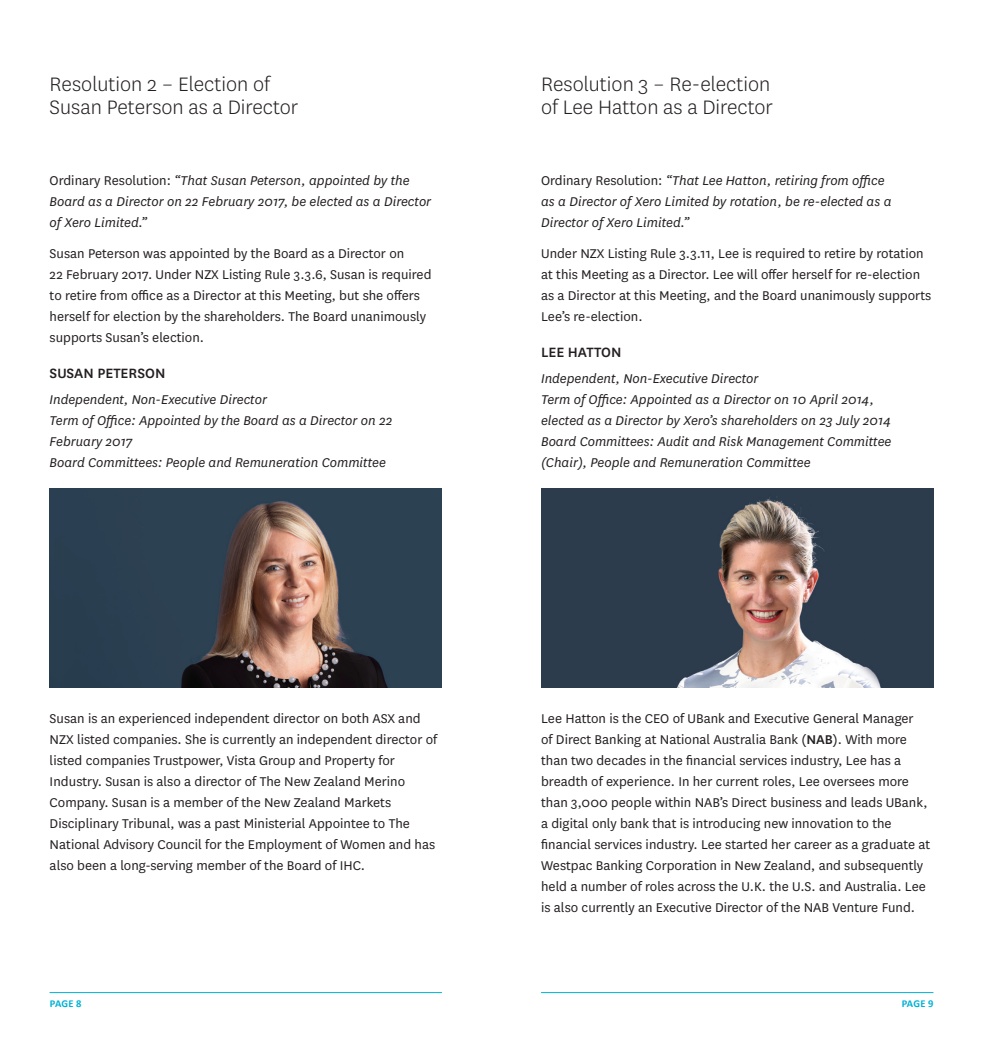
<style>
.page{position:relative;width:983px;height:1042px;background:#fff}
.page>*{position:absolute;margin:0;border:0;box-sizing:border-box;transform-origin:0 0}
.t1{font:300 22.75px/22.8px "National";color:#231f20}
.t2{font:500 15.75px "National";color:#231f20}
.t3{font:14.88px/21px "National";color:#231f20}
.t4{font:italic 14.88px/21px "National";color:#231f20}
.t5{font:700 10.5px "Calibri";letter-spacing:.015em;color:#00b1d5}
.s1{font-style:normal}
.s2{font-weight:500}
</style>
<div class="page">
<hr style="left:541px;top:992px;width:391px;height:1px;background:#00b1d5">
<hr style="left:50px;top:992px;width:391px;height:1px;background:#00b1d5">
<img style="left:50px;top:489px;width:391px;height:198px">
<img style="left:541px;top:489px;width:392px;height:198px">
<h1 class="t1" style="left:50px;top:72px;width:250px">Resolution 2 – Election of<br>Susan Peterson as a Director</h1>
<p class="t4" style="left:50px;top:169px;width:383px"><span class="s1">Ordinary Resolution:</span> “That Susan Peterson, appointed by the<br>Board as a Director on 22 February 2017, be elected as a Director of Xero Limited.”</p>
<p class="t3" style="left:50px;top:242px;width:383px">Susan Peterson was appointed by the Board as a Director on<br>22 February 2017. Under NZX Listing Rule 3.3.6, Susan is required to retire from office as a Director at this Meeting, but she offers herself for election by the shareholders. The Board unanimously supports Susan’s election.</p>
<p class="t2" style="left:50px;top:362px;width:117px">SUSAN PETERSON</p>
<p class="t4" style="left:50px;top:388px;width:344px">Independent, Non-Executive Director<br>Term of Office: Appointed by the Board as a Director on 22<br>February 2017<br>Board Committees: People and Remuneration Committee</p>
<p class="t3" style="left:50px;top:707px;width:389px">Susan is an experienced independent director on both ASX and NZX listed companies. She is currently an independent director of listed companies Trustpower, Vista Group and Property for Industry. Susan is also a director of The New Zealand Merino Company. Susan is a member of the New Zealand Markets Disciplinary Tribunal, was a past Ministerial Appointee to The National Advisory Council for the Employment of Women and has also been a long-serving member of the Board of IHC.</p>
<h1 class="t1" style="left:541px;top:72px;width:233px">Resolution 3 – Re-election of Lee Hatton as a Director</h1>
<p class="t4" style="left:541px;top:169px;width:352px"><span class="s1">Ordinary Resolution:</span> “That Lee Hatton, retiring from office as a Director of Xero Limited by rotation, be re-elected as a<br>Director of Xero Limited.”</p>
<p class="t3" style="left:541px;top:242px;width:391px">Under NZX Listing Rule 3.3.11, Lee is required to retire by rotation at this Meeting as a Director. Lee will offer herself for re-election as a Director at this Meeting, and the Board unanimously supports Lee’s re-election.</p>
<p class="t2" style="left:541px;top:341px;width:82px">LEE HATTON</p>
<p class="t4" style="left:541px;top:367px;width:351px">Independent, Non-Executive Director<br>Term of Office: Appointed as a Director on 10 April 2014, elected as a Director by Xero’s shareholders on 23 July 2014<br>Board Committees: Audit and Risk Management Committee (Chair), People and Remuneration Committee</p>
<p class="t3" style="left:541px;top:707px;width:390px">Lee Hatton is the CEO of UBank and Executive General Manager<br>of Direct Banking at National Australia Bank (<span class="s2">NAB</span>). With more than two decades in the financial services industry, Lee has a breadth of experience. In her current roles, Lee oversees more than 3,000 people within NAB’s Direct business and leads UBank, a digital only bank that is introducing new innovation to the financial services industry. Lee started her career as a graduate at Westpac Banking Corporation in New Zealand, and subsequently held a number of roles across the U.K. the U.S. and Australia. Lee is also currently an Executive Director of the NAB Venture Fund.</p>
<p class="t5" style="left:50px;top:997px;width:33px">PAGE 8</p>
<p class="t5" style="left:901px;top:997px;width:33px">PAGE 9</p>
</div>
